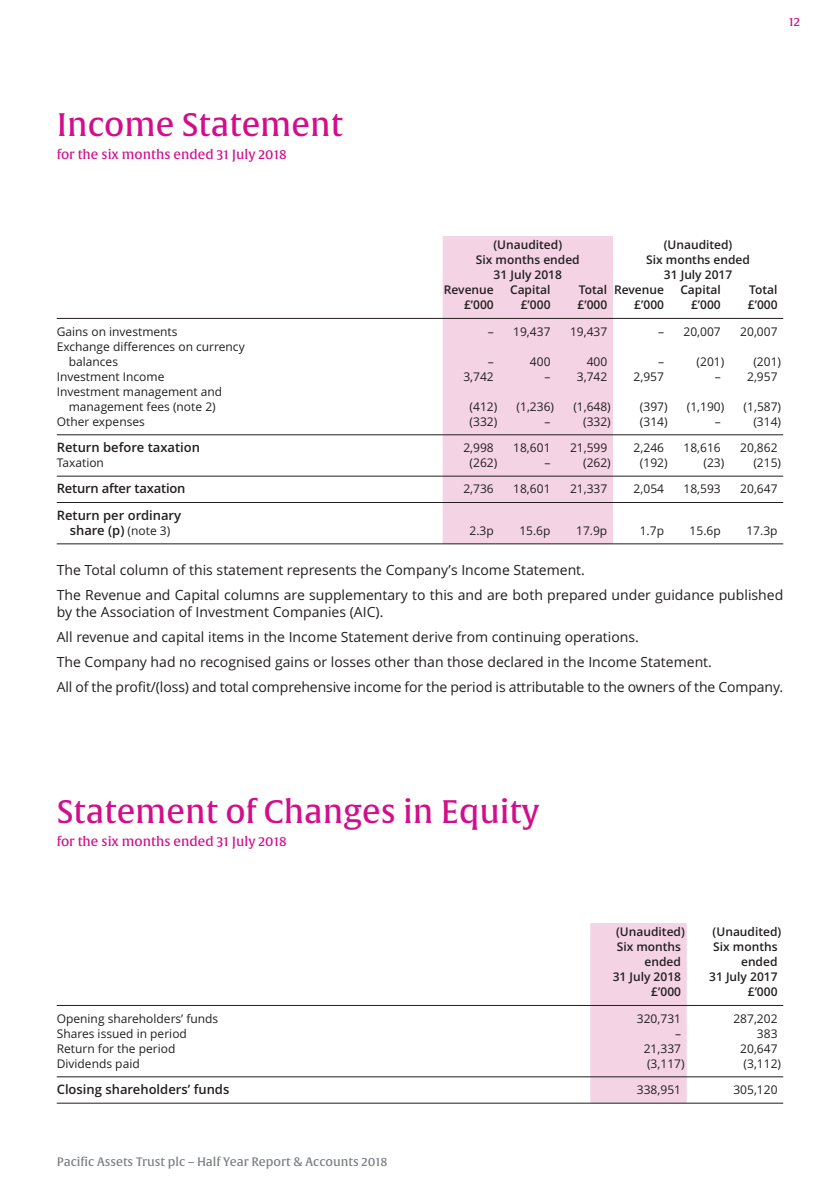
<style>
.page{position:relative;width:840px;height:1191px;background:#fff}
.page>*{position:absolute;margin:0;border:0;box-sizing:border-box;transform-origin:0 0}
.t1{font:32px "Alverata Md";color:#d20e8c}
.t2{font:14px/25px "Open Sans";color:#231f20}
.t3{font:600 13px/15px "Open Sans";color:#231f20;text-align:center}
.t4{font:13px "Alverata Md";color:#d20e8c}
.t5{font:12px/15px "Open Sans";color:#231f20}
.t6{font:600 12px "Open Sans";color:#231f20}
.t7{font:12px "Alverata Md";color:#787c82}
.t8{font:12px "Alverata Md";color:#d20e8c}
.s1{font-weight:400;font-size:12px}
</style>
<div class="page">
<div style="left:442px;top:236px;width:170px;height:308px;background:#f4d3e4"></div>
<hr style="left:57px;top:318px;width:725px;height:1px;background:#231f20">
<hr style="left:57px;top:434px;width:725px;height:1px;background:#231f20">
<hr style="left:57px;top:475px;width:725px;height:1px;background:#231f20">
<hr style="left:57px;top:502px;width:725px;height:1px;background:#231f20">
<hr style="left:57px;top:543px;width:725px;height:1px;background:#231f20">
<div style="left:590px;top:923px;width:96px;height:180px;background:#f4d3e4"></div>
<hr style="left:57px;top:1005px;width:725px;height:1px;background:#231f20">
<hr style="left:57px;top:1076px;width:725px;height:1px;background:#231f20">
<hr style="left:57px;top:1102px;width:725px;height:1px;background:#231f20">
<p class="t8" style="left:788px;top:16px;width:13px">12</p>
<h1 class="t1" style="left:57px;top:111px;width:287px">Income Statement</h1>
<p class="t4" style="left:57px;top:149px;width:231px">for the six months ended 31 July 2018</p>
<p class="t6" style="left:493px;top:238px;width:70px">(Unaudited)</p>
<p class="t6" style="left:663px;top:238px;width:70px">(Unaudited)</p>
<p class="t6" style="left:475px;top:253px;width:105px">Six months ended</p>
<p class="t6" style="left:645px;top:253px;width:105px">Six months ended</p>
<p class="t6" style="left:493px;top:268px;width:70px">31 July 2018</p>
<p class="t6" style="left:663px;top:268px;width:70px">31 July 2017</p>
<p class="t6" style="left:443px;top:283px;width:51px">Revenue</p>
<p class="t6" style="left:509px;top:283px;width:42px">Capital</p>
<p class="t6" style="left:578px;top:283px;width:86px">Total Revenue</p>
<p class="t6" style="left:680px;top:283px;width:42px">Capital</p>
<p class="t6" style="left:748px;top:283px;width:30px">Total</p>
<p class="t6" style="left:464px;top:298px;width:31px">£’000</p>
<p class="t6" style="left:520px;top:298px;width:31px">£’000</p>
<p class="t6" style="left:577px;top:298px;width:31px">£’000</p>
<p class="t6" style="left:634px;top:298px;width:31px">£’000</p>
<p class="t6" style="left:690px;top:298px;width:31px">£’000</p>
<p class="t6" style="left:747px;top:298px;width:31px">£’000</p>
<p class="t5" style="left:57px;top:324px;width:122px">Gains on investments</p>
<p class="t5" style="left:487px;top:324px;width:64px">– 19,437</p>
<p class="t5" style="left:569px;top:324px;width:39px">19,437</p>
<p class="t5" style="left:657px;top:324px;width:64px">– 20,007</p>
<p class="t5" style="left:739px;top:324px;width:39px">20,007</p>
<p class="t5" style="left:69px;top:339px;width:177px;text-indent:-12px">Exchange differences on currency balances</p>
<p class="t5" style="left:487px;top:354px;width:7px">–</p>
<p class="t5" style="left:529px;top:354px;width:22px">400</p>
<p class="t5" style="left:586px;top:354px;width:22px">400</p>
<p class="t5" style="left:657px;top:354px;width:7px">–</p>
<p class="t5" style="left:696px;top:354px;width:29px">(201)</p>
<p class="t5" style="left:753px;top:354px;width:29px">(201)</p>
<p class="t5" style="left:57px;top:369px;width:109px">Investment Income</p>
<p class="t5" style="left:463px;top:369px;width:32px">3,742</p>
<p class="t5" style="left:544px;top:369px;width:64px">– 3,742</p>
<p class="t5" style="left:633px;top:369px;width:32px">2,957</p>
<p class="t5" style="left:714px;top:369px;width:64px">– 2,957</p>
<p class="t5" style="left:57px;top:384px;width:167px;text-align:center">Investment management and management fees (note 2)</p>
<p class="t5" style="left:469px;top:399px;width:29px">(412)</p>
<p class="t5" style="left:516px;top:399px;width:39px">(1,236)</p>
<p class="t5" style="left:573px;top:399px;width:39px">(1,648)</p>
<p class="t5" style="left:639px;top:399px;width:29px">(397)</p>
<p class="t5" style="left:686px;top:399px;width:39px">(1,190)</p>
<p class="t5" style="left:743px;top:399px;width:39px">(1,587)</p>
<p class="t5" style="left:57px;top:414px;width:90px">Other expenses</p>
<p class="t5" style="left:469px;top:414px;width:29px">(332)</p>
<p class="t5" style="left:544px;top:414px;width:7px">–</p>
<p class="t5" style="left:582px;top:414px;width:29px">(332)</p>
<p class="t5" style="left:639px;top:414px;width:29px">(314)</p>
<p class="t5" style="left:714px;top:414px;width:7px">–</p>
<p class="t5" style="left:753px;top:414px;width:29px">(314)</p>
<p class="t3" style="left:57px;top:440px;width:145px">Return before taxation</p>
<p class="t5" style="left:463px;top:440px;width:32px">2,998</p>
<p class="t5" style="left:513px;top:440px;width:39px">18,601</p>
<p class="t5" style="left:569px;top:440px;width:39px">21,599</p>
<p class="t5" style="left:633px;top:440px;width:32px">2,246</p>
<p class="t5" style="left:683px;top:440px;width:39px">18,616</p>
<p class="t5" style="left:739px;top:440px;width:39px">20,862</p>
<p class="t5" style="left:57px;top:455px;width:49px">Taxation</p>
<p class="t5" style="left:469px;top:455px;width:29px">(262)</p>
<p class="t5" style="left:544px;top:455px;width:7px">–</p>
<p class="t5" style="left:582px;top:455px;width:29px">(262)</p>
<p class="t5" style="left:639px;top:455px;width:29px">(192)</p>
<p class="t5" style="left:703px;top:455px;width:22px">(23)</p>
<p class="t5" style="left:753px;top:455px;width:29px">(215)</p>
<p class="t3" style="left:57px;top:481px;width:130px">Return after taxation</p>
<p class="t5" style="left:463px;top:482px;width:32px">2,736</p>
<p class="t5" style="left:513px;top:482px;width:39px">18,601</p>
<p class="t5" style="left:569px;top:482px;width:39px">21,337</p>
<p class="t5" style="left:633px;top:482px;width:32px">2,054</p>
<p class="t5" style="left:683px;top:482px;width:39px">18,593</p>
<p class="t5" style="left:739px;top:482px;width:39px">20,647</p>
<p class="t3" style="left:57px;top:508px;width:126px">Return per ordinary share (p) <span class="s1">(note 3)</span></p>
<p class="t5" style="left:469px;top:523px;width:26px">2.3p</p>
<p class="t5" style="left:519px;top:523px;width:33px">15.6p</p>
<p class="t5" style="left:575px;top:523px;width:33px">17.9p</p>
<p class="t5" style="left:639px;top:523px;width:26px">1.7p</p>
<p class="t5" style="left:689px;top:523px;width:33px">15.6p</p>
<p class="t5" style="left:746px;top:523px;width:33px">17.3p</p>
<p class="t2" style="left:57px;top:557px;width:727px">The Total column of this statement represents the Company’s Income Statement.<br>The Revenue and Capital columns are supplementary to this and are both prepared under guidance published</p>
<p class="t2" style="left:57px;top:599px;width:727px">by the Association of Investment Companies (AIC).<br>All revenue and capital items in the Income Statement derive from continuing operations.<br>The Company had no recognised gains or losses other than those declared in the Income Statement.<br>All of the profit/(loss) and total comprehensive income for the period is attributable to the owners of the Company.</p>
<h1 class="t1" style="left:57px;top:797px;width:484px">Statement of Changes in Equity</h1>
<p class="t4" style="left:57px;top:835px;width:231px">for the six months ended 31 July 2018</p>
<p class="t6" style="left:615px;top:925px;width:70px">(Unaudited)</p>
<p class="t6" style="left:712px;top:925px;width:70px">(Unaudited)</p>
<p class="t6" style="left:616px;top:940px;width:66px">Six months</p>
<p class="t6" style="left:712px;top:940px;width:66px">Six months</p>
<p class="t6" style="left:644px;top:955px;width:38px">ended</p>
<p class="t6" style="left:740px;top:955px;width:38px">ended</p>
<p class="t6" style="left:612px;top:970px;width:70px">31 July 2018</p>
<p class="t6" style="left:708px;top:970px;width:70px">31 July 2017</p>
<p class="t6" style="left:651px;top:985px;width:31px">£’000</p>
<p class="t6" style="left:747px;top:985px;width:31px">£’000</p>
<p class="t5" style="left:57px;top:1011px;width:163px">Opening shareholders’ funds</p>
<p class="t5" style="left:636px;top:1011px;width:46px">320,731</p>
<p class="t5" style="left:733px;top:1011px;width:46px">287,202</p>
<p class="t5" style="left:57px;top:1026px;width:132px">Shares issued in period</p>
<p class="t5" style="left:674px;top:1026px;width:7px">–</p>
<p class="t5" style="left:756px;top:1026px;width:22px">383</p>
<p class="t5" style="left:57px;top:1041px;width:120px">Return for the period</p>
<p class="t5" style="left:643px;top:1041px;width:39px">21,337</p>
<p class="t5" style="left:739px;top:1041px;width:39px">20,647</p>
<p class="t5" style="left:57px;top:1056px;width:84px">Dividends paid</p>
<p class="t5" style="left:646px;top:1056px;width:39px">(3,117)</p>
<p class="t5" style="left:743px;top:1056px;width:39px">(3,112)</p>
<p class="t3" style="left:57px;top:1082px;width:174px">Closing shareholders’ funds</p>
<p class="t5" style="left:636px;top:1082px;width:46px">338,951</p>
<p class="t5" style="left:733px;top:1082px;width:46px">305,120</p>
<p class="t7" style="left:57px;top:1157px;width:332px">Pacific Assets Trust plc – Half Year Report &amp; Accounts 2018</p>
</div>
